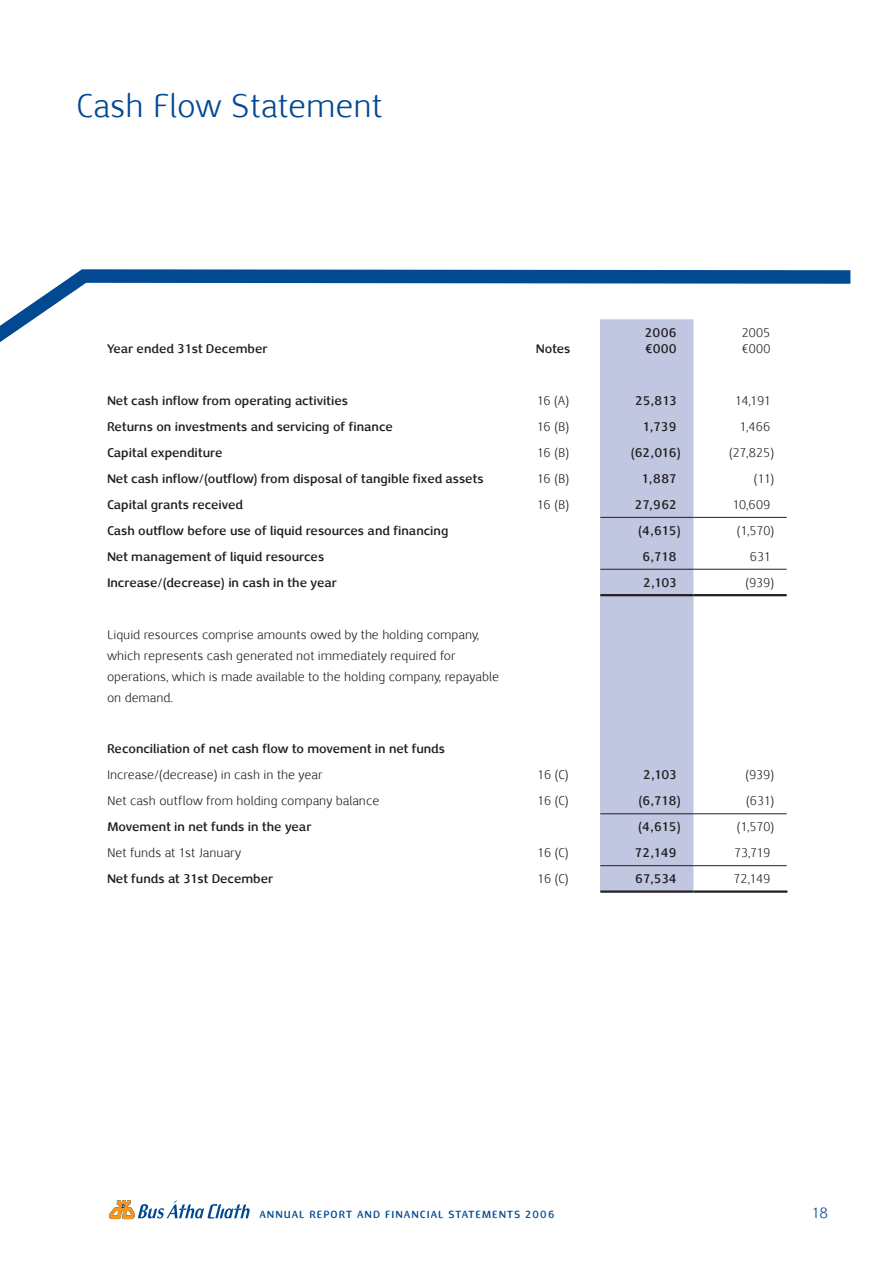
<style>
.page{position:relative;width:893px;height:1263px;background:#fff}
.page>*{position:absolute;margin:0;border:0;box-sizing:border-box;transform-origin:0 0}
.t1{font:33px "Nexus Sans";color:#014990}
.t2{font:15px "Nexus Sans";color:#014990}
.t3{font:700 12.75px/16.5px "Nexus Sans";color:#231f20}
.t4{font:12.75px/21px "Nexus Sans";color:#231f20}
.t5{font:700 10.5px "Nexus Sans";letter-spacing:.1em;color:#014990}
</style>
<div class="page">
<svg style="left:0;top:269px;width:851px;height:87px"></svg>
<svg style="left:108px;top:1200px;width:142px;height:20px"></svg>
<div style="left:600px;top:319px;width:93px;height:571px;background:#c1c7e1"></div>
<hr style="left:600px;top:517px;width:93px;height:1px;background:#231f20">
<hr style="left:693px;top:517px;width:94px;height:1px;background:#231f20">
<hr style="left:600px;top:569px;width:93px;height:1px;background:#231f20">
<hr style="left:693px;top:569px;width:94px;height:1px;background:#231f20">
<hr style="left:600px;top:594px;width:93px;height:2px;background:#231f20">
<hr style="left:693px;top:594px;width:94px;height:2px;background:#231f20">
<hr style="left:600px;top:813px;width:93px;height:1px;background:#231f20">
<hr style="left:693px;top:813px;width:94px;height:1px;background:#231f20">
<hr style="left:600px;top:865px;width:93px;height:1px;background:#231f20">
<hr style="left:693px;top:865px;width:94px;height:1px;background:#231f20">
<hr style="left:600px;top:890px;width:93px;height:3px;background:#231f20">
<hr style="left:693px;top:890px;width:94px;height:3px;background:#231f20">
<h1 class="t1" style="left:77px;top:86px;width:307px">Cash Flow Statement</h1>
<p class="t3" style="left:107px;top:340px;width:162px">Year ended 31st December</p>
<p class="t3" style="left:536px;top:340px;width:36px">Notes</p>
<p class="t3" style="left:645px;top:324px;width:33px">2006 €000</p>
<p class="t4" style="left:742px;top:324px;width:30px;line-height:16.5px">2005 €000</p>
<p class="t3" style="left:107px;top:392px;width:243px">Net cash inflow from operating activities</p>
<p class="t4" style="left:537px;top:390px;width:33px">16 (A)</p>
<p class="t3" style="left:635px;top:392px;width:43px">25,813</p>
<p class="t4" style="left:735px;top:390px;width:37px">14,191</p>
<p class="t3" style="left:107px;top:418px;width:287px">Returns on investments and servicing of finance</p>
<p class="t4" style="left:537px;top:416px;width:33px">16 (B)</p>
<p class="t3" style="left:643px;top:418px;width:36px">1,739</p>
<p class="t4" style="left:740px;top:416px;width:32px">1,466</p>
<p class="t3" style="left:107px;top:444px;width:117px">Capital expenditure</p>
<p class="t4" style="left:537px;top:442px;width:33px">16 (B)</p>
<p class="t3" style="left:631px;top:444px;width:52px">(62,016)</p>
<p class="t4" style="left:729px;top:442px;width:46px">(27,825)</p>
<p class="t3" style="left:107px;top:470px;width:378px">Net cash inflow/(outflow) from disposal of tangible fixed assets</p>
<p class="t4" style="left:537px;top:468px;width:33px">16 (B)</p>
<p class="t3" style="left:642px;top:470px;width:37px">1,887</p>
<p class="t4" style="left:754px;top:468px;width:22px">(11)</p>
<p class="t3" style="left:107px;top:496px;width:138px">Capital grants received</p>
<p class="t4" style="left:537px;top:494px;width:33px">16 (B)</p>
<p class="t3" style="left:635px;top:496px;width:44px">27,962</p>
<p class="t4" style="left:733px;top:494px;width:39px">10,609</p>
<p class="t3" style="left:107px;top:522px;width:343px">Cash outflow before use of liquid resources and financing</p>
<p class="t3" style="left:638px;top:522px;width:44px">(4,615)</p>
<p class="t4" style="left:737px;top:520px;width:39px">(1,570)</p>
<p class="t3" style="left:107px;top:548px;width:219px">Net management of liquid resources</p>
<p class="t3" style="left:642px;top:548px;width:36px">6,718</p>
<p class="t4" style="left:750px;top:546px;width:22px">631</p>
<p class="t3" style="left:107px;top:574px;width:231px">Increase/(decrease) in cash in the year</p>
<p class="t3" style="left:643px;top:574px;width:35px">2,103</p>
<p class="t4" style="left:745px;top:572px;width:30px">(939)</p>
<p class="t4" style="left:107px;top:624px;width:393px">Liquid resources comprise amounts owed by the holding company, which represents cash generated not immediately required for operations, which is made available to the holding company, repayable on demand.</p>
<p class="t3" style="left:107px;top:740px;width:339px">Reconciliation of net cash flow to movement in net funds</p>
<p class="t4" style="left:107px;top:764px;width:217px">Increase/(decrease) in cash in the year</p>
<p class="t4" style="left:538px;top:764px;width:33px">16 (C)</p>
<p class="t3" style="left:643px;top:766px;width:35px">2,103</p>
<p class="t4" style="left:745px;top:764px;width:30px">(939)</p>
<p class="t4" style="left:107px;top:790px;width:274px">Net cash outflow from holding company balance</p>
<p class="t4" style="left:538px;top:790px;width:33px">16 (C)</p>
<p class="t3" style="left:638px;top:792px;width:44px">(6,718)</p>
<p class="t4" style="left:746px;top:790px;width:29px">(631)</p>
<p class="t3" style="left:107px;top:818px;width:206px">Movement in net funds in the year</p>
<p class="t3" style="left:638px;top:818px;width:44px">(4,615)</p>
<p class="t4" style="left:737px;top:816px;width:39px">(1,570)</p>
<p class="t4" style="left:107px;top:842px;width:135px">Net funds at 1st January</p>
<p class="t4" style="left:538px;top:842px;width:33px">16 (C)</p>
<p class="t3" style="left:634px;top:844px;width:44px">72,149</p>
<p class="t4" style="left:734px;top:842px;width:38px">73,719</p>
<p class="t3" style="left:107px;top:870px;width:168px">Net funds at 31st December</p>
<p class="t4" style="left:538px;top:868px;width:33px">16 (C)</p>
<p class="t3" style="left:635px;top:870px;width:43px">67,534</p>
<p class="t4" style="left:733px;top:868px;width:39px">72,149</p>
<p class="t5" style="left:259px;top:1208px;width:297px">ANNUAL REPORT AND FINANCIAL STATEMENTS 2006</p>
<p class="t2" style="left:812px;top:1204px;width:18px">18</p>
</div>
